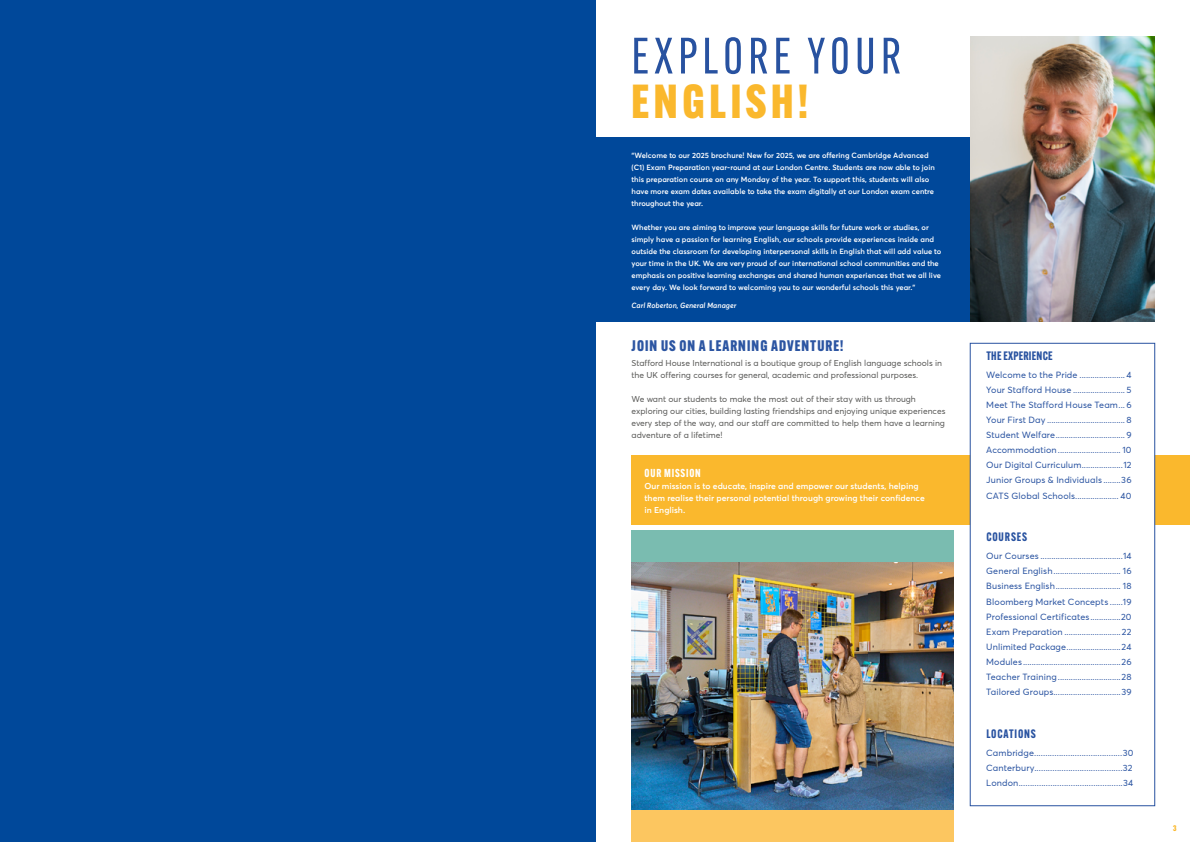
<style>
.page{position:relative;width:1191px;height:842px;background:#fff}
.page>*{position:absolute;margin:0;border:0;box-sizing:border-box;transform-origin:0 0}
.t1{font:50px "Alternate Gothic Cond ATF";letter-spacing:.1em;color:#2852a0}
.t2{font:800 46.7px "Alternate Gothic Cond ATF";letter-spacing:.1em;color:#fab82d}
.t3{font:800 15px "Alternate Gothic Cond ATF";letter-spacing:.07em;color:#2c55a2}
.t4{font:700 12px "Alternate Gothic Cond ATF";letter-spacing:.065em;color:#2852a0}
.t5{font:700 12px "Alternate Gothic Cond ATF";letter-spacing:.02em;color:#2852a0}
.t6{font:700 11.3px "Alternate Gothic Cond ATF";letter-spacing:.07em;color:#fff}
.t7{font:9px/15.1px "Averta Std";letter-spacing:.01em;color:#2852a0;text-align:justify}
.t8{font:8.5px/12px "Averta Std";color:#585856}
.t9{font:600 8.5px/12px "Averta Std";color:#fff}
.t10{font:800 8px "Alternate Gothic Cond ATF";color:#fab82d}
.t11{font:600 7.5px/12px "Averta Std";color:#fff}
.t12{font:italic 600 7.5px "Averta Std";color:#fff}
</style>
<div class="page">
<div style="left:631px;top:456px;width:559px;height:69px;background:#fab82d"></div>
<div style="left:970px;top:343px;width:185px;height:463px;background:#fff;border:1px solid #2852a0"></div>
<div style="left:587px;top:137px;width:501px;height:184px;background:#00489a"></div>
<img style="left:970px;top:36px;width:184px;height:285px">
<div style="left:631px;top:798px;width:322px;height:44px;background:#fcc660"></div>
<img style="left:631px;top:561px;width:322px;height:248px">
<div style="left:631px;top:530px;width:322px;height:31px;background:#7abcb0"></div>
<div style="left:0;top:0;width:595px;height:842px;background:#00489a"></div>
<h1 class="t1" style="left:631px;top:25px;width:271px">EXPLORE YOUR</h1>
<h2 class="t2" style="left:631px;top:72px;width:178px">ENGLISH!</h2>
<p class="t11" style="left:631px;top:150px;width:305px">“Welcome to our 2025 brochure! New for 2025, we are offering Cambridge Advanced (C1) Exam Preparation year-round at our London Centre. Students are now able to join this preparation course on any Monday of the year. To support this, students will also have more exam dates available to take the exam digitally at our London exam centre throughout the year.</p>
<p class="t11" style="left:631px;top:222px;width:311px">Whether you are aiming to improve your language skills for future work or studies, or simply have a passion for learning English, our schools provide experiences inside and outside the classroom for developing interpersonal skills in English that will add value to your time in the UK. We are very proud of our international school communities and the emphasis on positive learning exchanges and shared human experiences that we all live every day. We look forward to welcoming you to our wonderful schools this year.”</p>
<p class="t12" style="left:631px;top:301px;width:106px">Carl Roberton, General Manager</p>
<h3 class="t3" style="left:631px;top:337px;width:213px">JOIN US ON A LEARNING ADVENTURE!</h3>
<p class="t8" style="left:631px;top:357px;width:312px">Stafford House International is a boutique group of English language schools in the UK offering courses for general, academic and professional purposes.</p>
<p class="t8" style="left:631px;top:393px;width:315px">We want our students to make the most out of their stay with us through exploring our cities, building lasting friendships and enjoying unique experiences every step of the way, and our staff are committed to help them have a learning adventure of a lifetime!</p>
<p class="t6" style="left:644px;top:465px;width:58px">OUR MISSION</p>
<p class="t9" style="left:644px;top:479px;width:282px">Our mission is to educate, inspire and empower our students, helping them realise their personal potential through growing their confidence in English.</p>
<h3 class="t5" style="left:986px;top:348px;width:68px">THE EXPERIENCE</h3>
<p class="t7" style="left:986px;top:367px;width:147px">Welcome to the Pride ..................... 4<br>Your Stafford House ........................ 5<br>Meet The Stafford House Team...6<br>Your First Day .................................... 8<br>Student Welfare................................9<br>Accommodation............................. 10<br>Our Digital Curriculum...................12<br>Junior Groups &amp; Individuals ........36<br>CATS Global Schools.................... 40</p>
<h3 class="t4" style="left:986px;top:529px;width:42px">COURSES</h3>
<p class="t7" style="left:986px;top:548px;width:147px">Our Courses ......................................14<br>General English............................... 16<br>Business English.............................. 18<br>Bloomberg Market Concepts ......19<br>Professional Certificates..............20<br>Exam Preparation .......................... 22<br>Unlimited Package.........................24<br>Modules .............................................26<br>Teacher Training.............................28<br>Tailored Groups...............................39</p>
<h3 class="t4" style="left:986px;top:726px;width:51px">LOCATIONS</h3>
<p class="t7" style="left:986px;top:745px;width:149px">Cambridge.......................................30<br>Canterbury.......................................32<br>London..............................................34</p>
<p class="t10" style="left:1173px;top:823px;width:5px">3</p>
</div>
